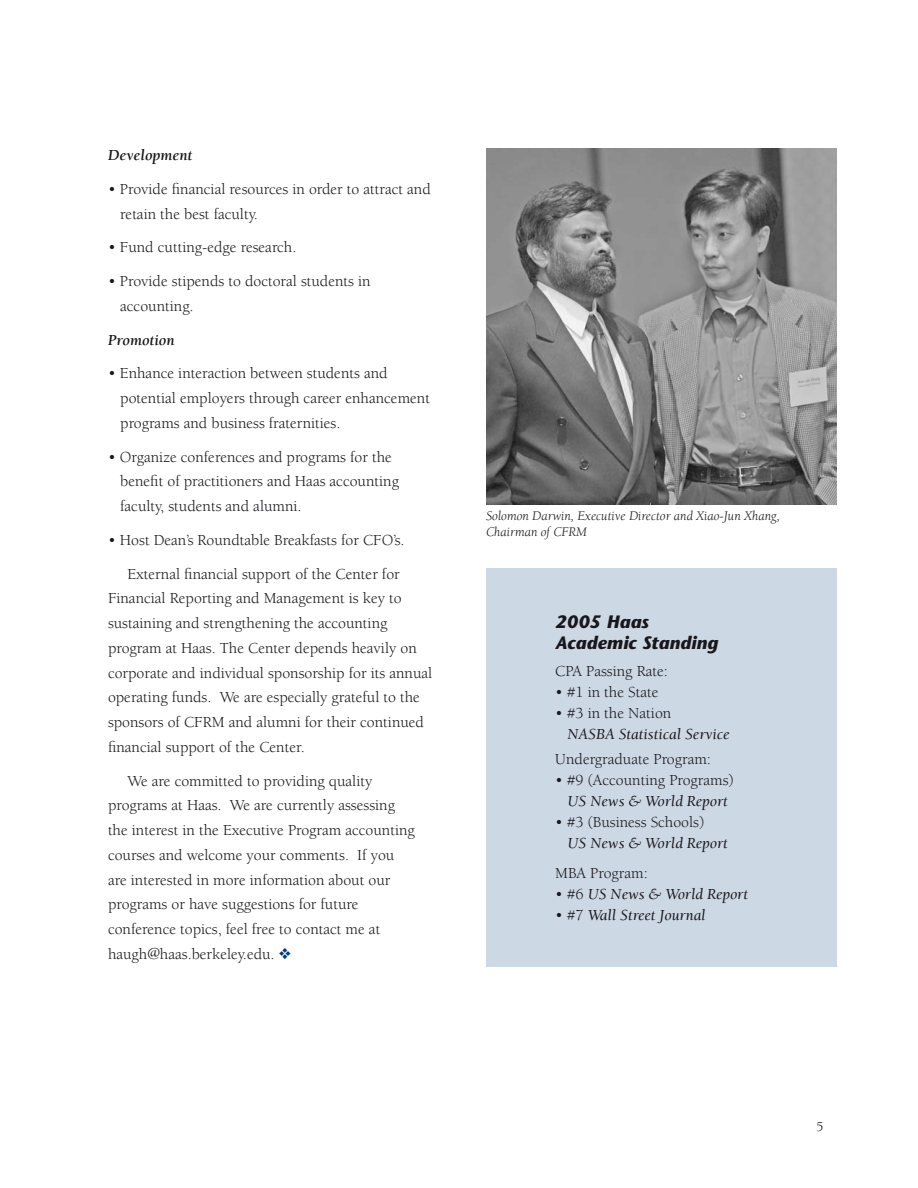
<style>
.page{position:relative;width:918px;height:1188px;background:#fff}
.page>*{position:absolute;margin:0;border:0;box-sizing:border-box;transform-origin:0 0}
.t1{font:italic 700 18px/21.6px "Stone Sans";color:#1a171b}
.t2{font:15.75px/24.8px "Berkeley";color:#1a171b}
.t3{font:italic 15.75px "Berkeley";color:#1a171b}
.t4{font:italic 700 15.75px "Berkeley";color:#1a171b}
.t5{font:italic 13.5px/16.2px "Berkeley";color:#1a171b}
.s1{color:#003b79}
.s2{font-style:normal}
</style>
<div class="page">
<div style="left:486px;top:569px;width:351px;height:398px;background:#ccd8e4"></div>
<img style="left:486px;top:148px;width:351px;height:356px">
<p class="t4" style="left:108px;top:147px;width:86px">Development</p>
<p class="t2" style="left:120px;top:177px;width:312px;text-indent:-12px">• Provide financial resources in order to attract and retain the best faculty.</p>
<p class="t2" style="left:108px;top:235px;width:190px">• Fund cutting-edge research.</p>
<p class="t2" style="left:120px;top:269px;width:252px;text-indent:-12px">• Provide stipends to doctoral students in accounting.</p>
<p class="t4" style="left:108px;top:331px;width:68px">Promotion</p>
<p class="t2" style="left:120px;top:361px;width:311px;text-indent:-12px">• Enhance interaction between students and potential employers through career enhancement programs and business fraternities.</p>
<p class="t2" style="left:120px;top:445px;width:280px;text-indent:-12px">• Organize conferences and programs for the benefit of practitioners and Haas accounting faculty, students and alumni.</p>
<p class="t2" style="left:128px;top:523px;width:279px;line-height:33.8px;text-indent:-20px">• Host Dean’s Roundtable Breakfasts for CFO’s.<br>External financial support of the Center for</p>
<p class="t2" style="left:108px;top:586px;width:326px">Financial Reporting and Management is key to sustaining and strengthening the accounting program at Haas. The Center depends heavily on corporate and individual sponsorship for its annual operating funds. We are especially grateful to the sponsors of CFRM and alumni for their continued financial support of the Center.</p>
<p class="t2" style="left:108px;top:769px;width:308px;text-indent:20px">We are committed to providing quality programs at Haas. We are currently assessing the interest in the Executive Program accounting courses and welcome your comments. If you are interested in more information about our programs or have suggestions for future conference topics, feel free to contact me at haugh@haas.berkeley.edu. <span class="s1">❖</span></p>
<p class="t5" style="left:486px;top:508px;width:295px">Solomon Darwin, Executive Director and Xiao-Jun Xhang,<br>Chairman of CFRM</p>
<p class="t1" style="left:555px;top:610px;width:165px">2005 Haas<br>Academic Standing</p>
<p class="t2" style="left:555px;top:659px;width:114px">CPA Passing Rate:</p>
<p class="t2" style="left:555px;top:680px;width:105px">• #1 in the State</p>
<p class="t2" style="left:555px;top:701px;width:118px">• #3 in the Nation</p>
<p class="t3" style="left:568px;top:726px;width:164px">NASBA Statistical Service</p>
<p class="t2" style="left:555px;top:747px;width:157px">Undergraduate Program:</p>
<p class="t2" style="left:555px;top:768px;width:180px">• #9 (Accounting Programs)</p>
<p class="t3" style="left:568px;top:793px;width:162px">US News &amp; World Report</p>
<p class="t2" style="left:555px;top:810px;width:150px">• #3 (Business Schools)</p>
<p class="t3" style="left:568px;top:835px;width:162px">US News &amp; World Report</p>
<p class="t2" style="left:555px;top:861px;width:94px">MBA Program:</p>
<p class="t3" style="left:555px;top:886px;width:194px"><span class="s2">• #6</span> US News &amp; World Report</p>
<p class="t3" style="left:555px;top:907px;width:152px"><span class="s2">• #7</span> Wall Street Journal</p>
</div>
